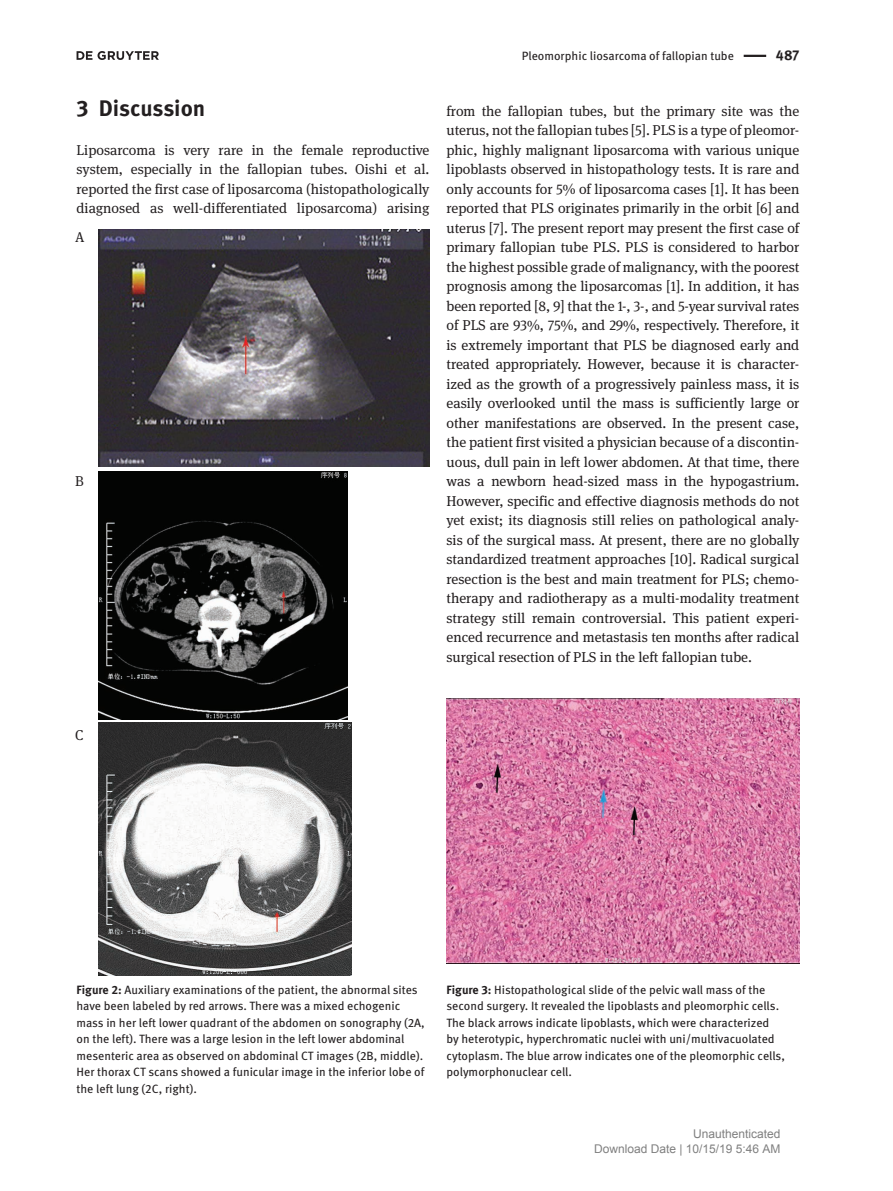
<style>
.page{position:relative;width:893px;height:1191px;background:#fff}
.page>*{position:absolute;margin:0;border:0;box-sizing:border-box;transform-origin:0 0}
.t1{font:700 22.5px "DG Meta Science";letter-spacing:-.005em;color:#231f20}
.t2{font:14.25px/19.5px "DG Meta Serif Science";color:#211d1e;text-align:justify}
.t3{font:14.25px/19.5px "DG Meta Serif Science";color:#231f20;text-align:justify}
.t4{font:700 14.25px "DG Meta Science";color:#231f20}
.t5{font:12px/16.5px "DG Meta Science";color:#231f20}
.t6{font:12px/16.5px "DG Meta Science";color:#211d1e}
.t7{font:12px/15px "Arial";color:#808080;text-align:right}
.s1{color:#231f20}
.s2{font-weight:700}
</style>
<div class="page">
<svg style="left:77px;top:51px;width:82px;height:9px"></svg>
<hr style="left:744px;top:55px;width:22px;height:2px;background:#231f20">
<img style="left:99px;top:230px;width:330px;height:237px">
<img style="left:99px;top:471px;width:249px;height:249px">
<img style="left:99px;top:723px;width:253px;height:253px">
<img style="left:446px;top:698px;width:353px;height:265px">
<h1 class="t1" style="left:77px;top:90px;width:130px">3 Discussion</h1>
<p class="t3" style="left:77px;top:140px;width:354px">Liposarcoma is very rare in the female reproductive system, especially in the fallopian tubes. Oishi et al. reported the first case of liposarcoma (histopathologically diagnosed as well-differentiated liposarcoma) arising</p>
<p class="t3" style="left:75px;top:227px;width:11px">A</p>
<p class="t3" style="left:75px;top:471px;width:10px">B</p>
<p class="t5" style="left:522px;top:47px;width:214px">Pleomorphic liosarcoma of fallopian tube</p>
<p class="t4" style="left:776px;top:44px;width:25px">487</p>
<p class="t2" style="left:446px;top:101px;width:354px"><span class="s1">from the fallopian tubes, but the primary site was the uterus, not the fallopian tubes [5]. PLS is a type of pleomor&shy;phic, highly malignant liposarcoma with various unique lipoblasts observed in histopathology tests. It is rare and only accounts for 5% of liposarcoma cases [1]. It has been reported that PLS originates primarily in the orbit [6] and uterus [7]. The present report may present the first case of primary fallopian tube</span> PLS. <span class="s1">PLS is considered to harbor the highest possible grade of malignancy, with the poorest prognosis among the liposarcomas [1]. In addition, it has been reported [8, 9] that the 1-, 3-, and 5-year survival rates of PLS are 93%, 75%, and 29%, respectively.</span> Therefore, it is extremely important that PLS be diagnosed early and treated appropriately. However, because it is character&shy;ized as the growth of a progressively painless mass, it is easily overlooked until the mass is sufficiently large or other manifestations are observed. In the present case, the patient first visited a physician because of a discontin&shy;uous, dull pain in left lower abdomen. At that time, there was a newborn head-sized mass in the hypogastrium.<br>However, specific and effective diagnosis methods do not yet exist; its diagnosis still relies on pathological analy&shy;sis of the surgical mass. At present, there are no globally standardized treatment approaches [10]. Radical surgical resection is the best and main treatment for PLS; chemo&shy;therapy and radiotherapy as a multi-modality treatment strategy still remain controversial. This patient experi&shy;enced recurrence and metastasis ten months after radical surgical resection of PLS in the left fallopian tube.</p>
<p class="t3" style="left:75px;top:725px;width:10px">C</p>
<p class="t5" style="left:77px;top:980px;width:350px"><span class="s2">Figure 2:</span> Auxiliary examinations of the patient, the abnormal sites have been labeled by red arrows. There was a mixed echogenic mass in her left lower quadrant of the abdomen on sonography (2A, on the left). There was a large lesion in the left lower abdominal mesenteric area as observed on abdominal CT images (2B, middle).<br>Her thorax CT scans showed a funicular image in the inferior lobe of the left lung (2C, right).</p>
<p class="t6" style="left:446px;top:980px;width:340px"><span class="s2">Figure 3:</span> <span class="s1">Histopathological slide of the pelvic wall mass of the second surgery. It revealed the</span> lipoblasts and pleomorphic cells.<br>The black arrows indicate lipoblasts, which were characterized<br>by heterotypic, hyperchromatic nuclei with uni/multivacuolated cytoplasm. The blue arrow indicates one of the pleomorphic cells, polymorphonuclear cell.</p>
<p class="t7" style="left:594px;top:1127px;width:188px">Unauthenticated<br>Download Date | 10/15/19 5:46 AM</p>
</div>
